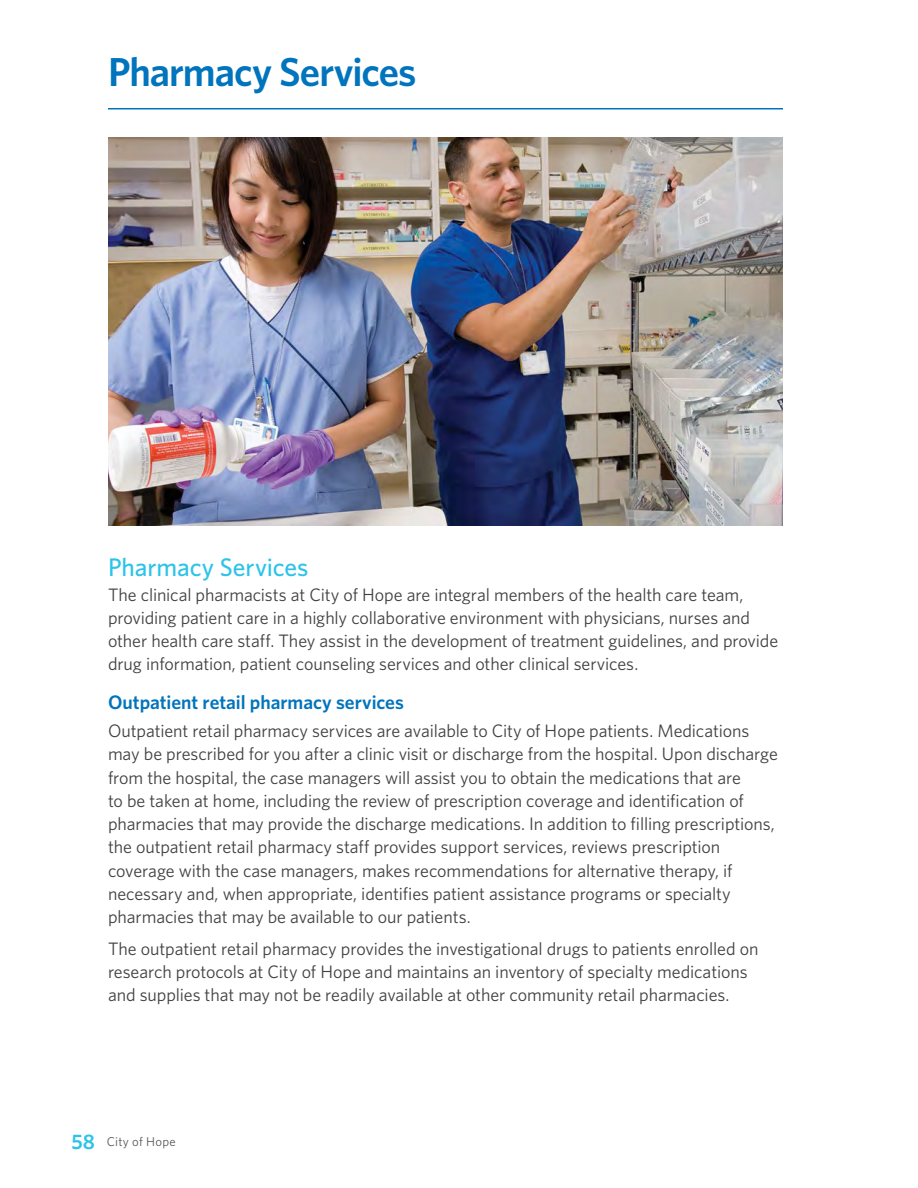
<style>
.page{position:relative;width:918px;height:1188px;background:#fff}
.page>*{position:absolute;margin:0;border:0;box-sizing:border-box;transform-origin:0 0}
.NEW_HEADER{font:600 40.5px "Whitney";letter-spacing:-.025em;color:#0074bc}
.NEW_SUBHEAD{font:500 25.5px "Whitney";letter-spacing:-.005em;color:#2dc3e9}
.NEW_SUB_SUB_HEAD{font:600 19.5px "Whitney";color:#0074bc}
.NEW_BODY{font:18px/23.2px "Whitney";letter-spacing:-.005em;color:#414042}
.t1{font:12.75px "Whitney";letter-spacing:.025em;color:#58595b}
.s1{font-weight:600;font-size:21px;color:#2dc3e9}
</style>
<div class="page">
<hr style="left:108px;top:108px;width:675px;height:2px;background:#0074bc">
<img style="left:108px;top:138px;width:675px;height:387px">
<p class="NEW_HEADER" style="left:108px;top:48px;width:310px">Pharmacy Services</p>
<p class="NEW_SUBHEAD" style="left:108px;top:552px;width:202px">Pharmacy Services</p>
<p class="NEW_BODY" style="left:108px;top:582px;width:672px">The clinical pharmacists at City of Hope are integral members of the health care team, providing patient care in a highly collaborative environment with physicians, nurses and other health care staff. They assist in the development of treatment guidelines, and provide drug information, patient counseling services and other clinical services.</p>
<p class="NEW_SUB_SUB_HEAD" style="left:108px;top:690px;width:298px">Outpatient retail pharmacy services</p>
<p class="NEW_BODY" style="left:108px;top:719px;width:671px">Outpatient retail pharmacy services are available to City of Hope patients. Medications may be prescribed for you after a clinic visit or discharge from the hospital. Upon discharge from the hospital, the case managers will assist you to obtain the medications that are<br>to be taken at home, including the review of prescription coverage and identification of pharmacies that may provide the discharge medications. In addition to filling prescriptions, the outpatient retail pharmacy staff provides support services, reviews prescription coverage with the case managers, makes recommendations for alternative therapy, if necessary and, when appropriate, identifies patient assistance programs or specialty pharmacies that may be available to our patients.</p>
<p class="NEW_BODY" style="left:108px;top:936px;width:652px">The outpatient retail pharmacy provides the investigational drugs to patients enrolled on research protocols at City of Hope and maintains an inventory of specialty medications and supplies that may not be readily available at other community retail pharmacies.</p>
<p class="t1" style="left:72px;top:1134px;width:106px"><span class="s1">58</span> City of Hope</p>
</div>
